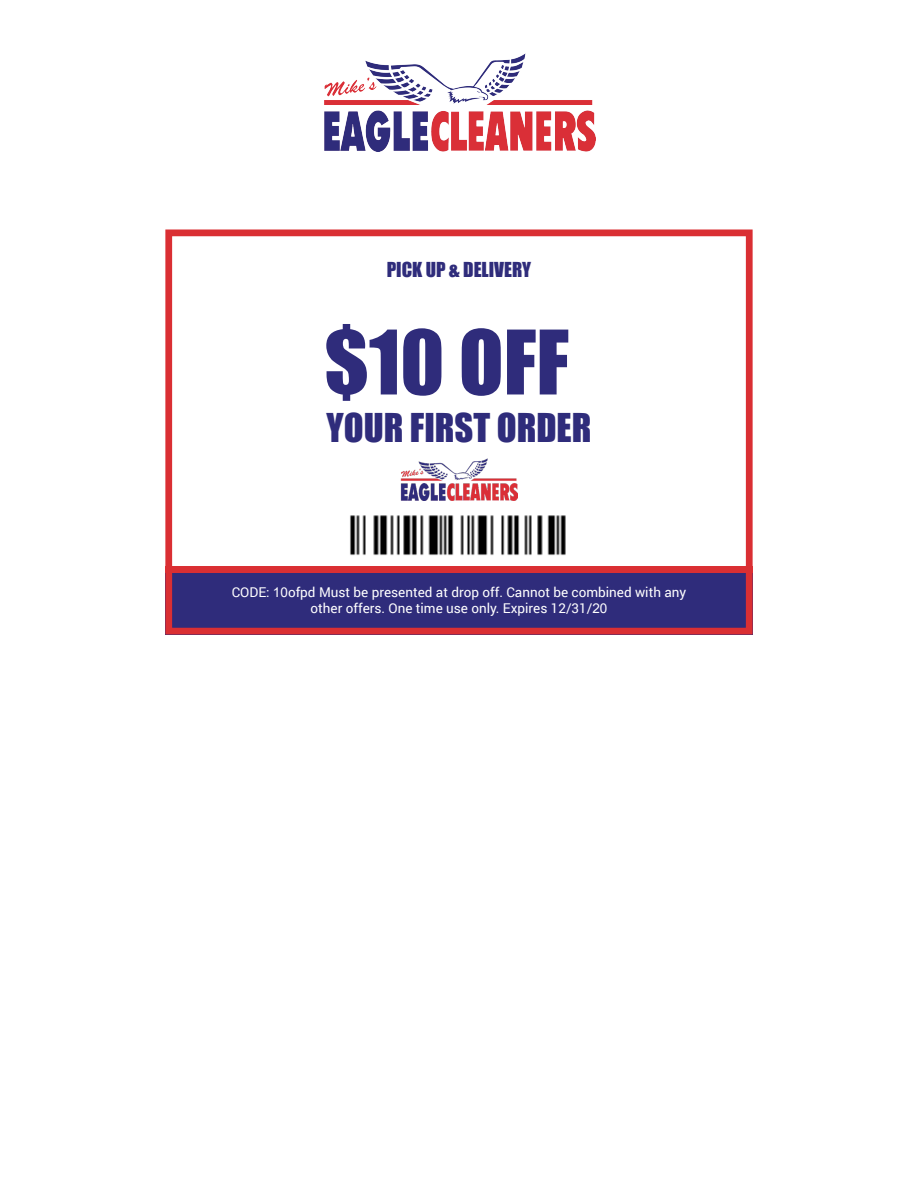
<style>
.page{position:relative;width:918px;height:1188px;background:#fff}
.page>*{position:absolute;margin:0;border:0;box-sizing:border-box;transform-origin:0 0}
.t1{font:82.05px "Impact";color:#2f2c7b}
.t2{font:36.45px "Impact";color:#2f2c7b}
.t3{font:18.9px "Impact";color:#2f2c7b}
.t4{font:13.5px/16.2px "Roboto";color:#fff;text-align:center}
.s1{font-family:"Arial"}
</style>
<div class="page">
<img style="left:324px;top:54px;width:271px;height:97px">
<div style="left:165px;top:569px;width:588px;height:65px;background:#2f2c7b"></div>
<div style="left:165px;top:566px;width:588px;height:7px;background:#da2f33"></div>
<div style="left:165px;top:230px;width:588px;height:404px;border:7px solid #da2f33"></div>
<img style="left:400px;top:458px;width:118px;height:42px">
<img style="left:350px;top:515px;width:216px;height:41px">
<p class="t3" style="left:387px;top:255px;width:146px">PICK UP &amp; DELIVERY</p>
<p class="t1" style="left:324px;top:299px;width:246px">$10 OFF</p>
<p class="t2" style="left:327px;top:400px;width:266px">YOUR FIRST ORDER</p>
<p class="t4" style="left:232px;top:583px;width:456px">CODE: <span class="s1">10</span>ofpd Must be presented at drop off. Cannot be combined with any other offers. One time use only. Expires 12/31/<span class="s1">20</span></p>
</div>
